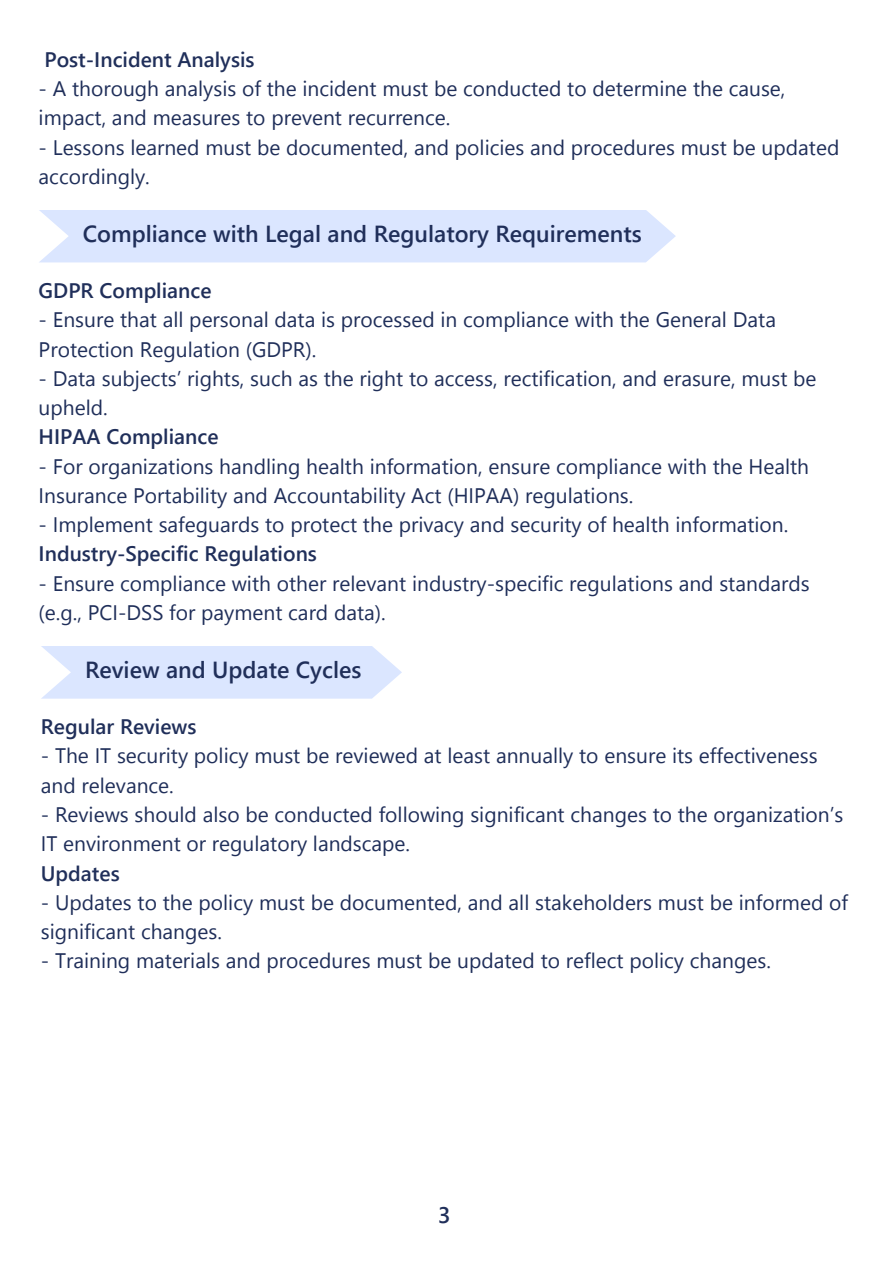
<style>
.page{position:relative;width:894px;height:1264px;background:#fff}
.page>*{position:absolute;margin:0;border:0;box-sizing:border-box;transform-origin:0 0}
.t1{font:600 23.25px "Segoe UI";color:#202f5a}
.t2{font:600 22.5px "Segoe UI";color:#202f5a}
.t3{font:21px/29.2px "Segoe UI";color:#202f5a}
.t4{font:600 21px "Segoe UI";color:#202f5a}
</style>
<div class="page">
<div style="left:39px;top:210px;width:636px;height:52px;background:#dbe6ff"></div>
<svg style="left:41px;top:646px;width:361px;height:52px;background:#dde8ff"></svg>
<p class="t4" style="left:44px;top:44px;width:212px">Post-Incident Analysis</p>
<p class="t3" style="left:39px;top:73px;width:748px">- A thorough analysis of the incident must be conducted to determine the cause, impact, and measures to prevent recurrence.</p>
<p class="t3" style="left:39px;top:131px;width:802px">- Lessons learned must be documented, and policies and procedures must be updated accordingly.</p>
<p class="t1" style="left:83px;top:216px;width:560px">Compliance with Legal and Regulatory Requirements</p>
<p class="t4" style="left:39px;top:275px;width:174px">GDPR Compliance</p>
<p class="t3" style="left:39px;top:304px;width:738px">- Ensure that all personal data is processed in compliance with the General Data<br>Protection Regulation (GDPR).</p>
<p class="t3" style="left:39px;top:362px;width:779px">- Data subjects’ rights, such as the right to access, rectification, and erasure, must be upheld.</p>
<p class="t4" style="left:39px;top:421px;width:181px">HIPAA Compliance</p>
<p class="t3" style="left:39px;top:450px;width:771px">- For organizations handling health information, ensure compliance with the Health<br>Insurance Portability and Accountability Act (HIPAA) regulations.</p>
<p class="t3" style="left:39px;top:509px;width:751px">- Implement safeguards to protect the privacy and security of health information.</p>
<p class="t4" style="left:39px;top:538px;width:280px">Industry-Specific Regulations</p>
<p class="t3" style="left:39px;top:567px;width:772px">- Ensure compliance with other relevant industry-specific regulations and standards (e.g., PCI-DSS for payment card data).</p>
<p class="t1" style="left:85px;top:652px;width:278px">Review and Update Cycles</p>
<p class="t4" style="left:41px;top:711px;width:157px">Regular Reviews</p>
<p class="t3" style="left:41px;top:740px;width:778px">- The IT security policy must be reviewed at least annually to ensure its effectiveness and relevance.</p>
<p class="t3" style="left:41px;top:798px;width:804px">- Reviews should also be conducted following significant changes to the organization’s<br>IT environment or regulatory landscape.</p>
<p class="t4" style="left:41px;top:857px;width:80px">Updates</p>
<p class="t3" style="left:41px;top:886px;width:808px">- Updates to the policy must be documented, and all stakeholders must be informed of significant changes.</p>
<p class="t3" style="left:41px;top:945px;width:731px">- Training materials and procedures must be updated to reflect policy changes.</p>
<p class="t2" style="left:438px;top:1198px;width:14px">3</p>
</div>
